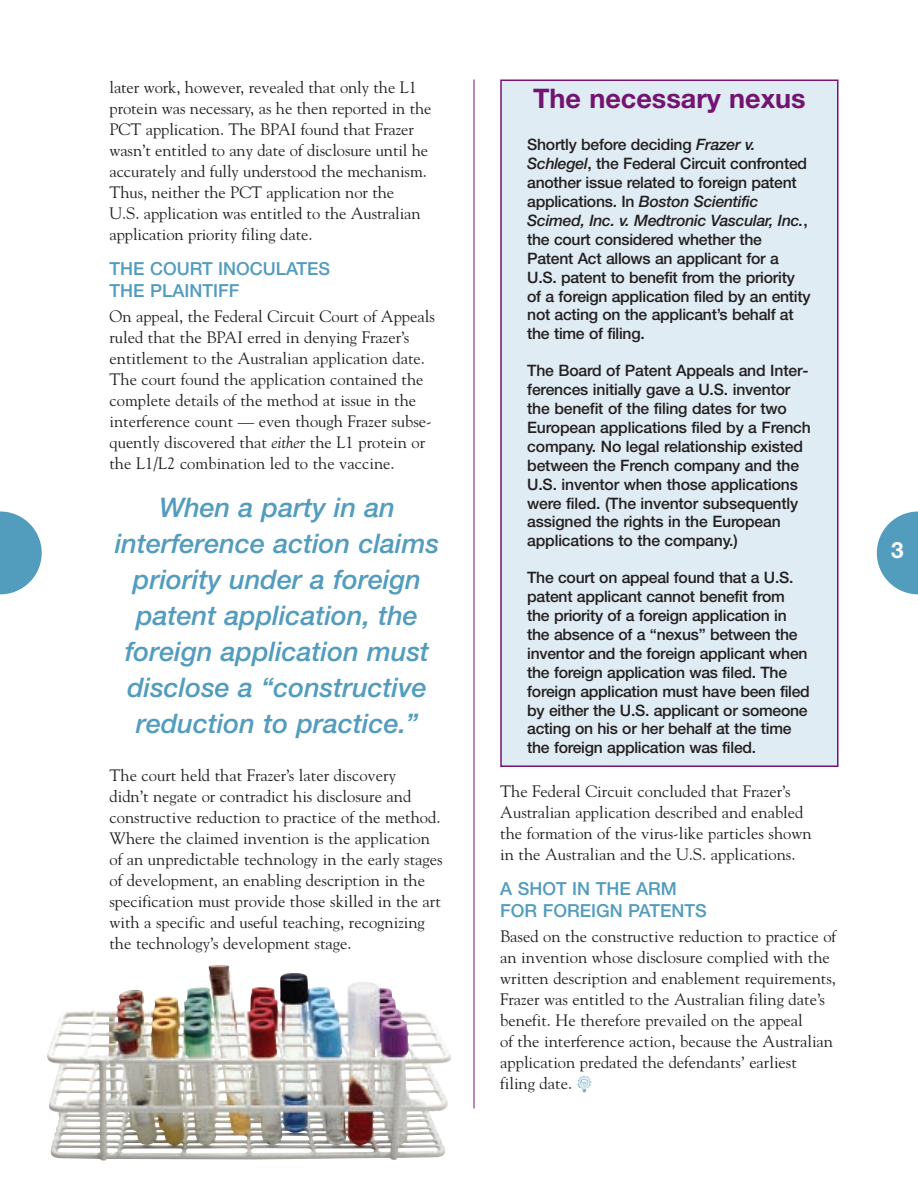
<style>
.page{position:relative;width:918px;height:1188px;background:#fff}
.page>*{position:absolute;margin:0;border:0;box-sizing:border-box;transform-origin:0 0}
.t1{font:italic 500 27px/36px "Helvetica Neue LT Std";color:#529cbe;text-align:center}
.t2{font:700 27px "Helvetica Neue LT Std";color:#731372}
.t3{font:700 22.5px "Helvetica Neue LT Std";color:#fff}
.t4{font:500 18px/21.6px "Helvetica Neue LT Std";color:#529cbe}
.t5{font:16.5px/21px "Goudy Std";color:#231f20}
.t6{font:500 15.75px/18.9px "Helvetica Neue LT Std";letter-spacing:-.015em;color:#231f20}
.s1{font-style:italic}
.s2{font-family:"Df Organics Two Plain";color:#529cbe}
</style>
<div class="page">
<svg style="left:877px;top:512px;width:41px;height:82px"></svg>
<hr style="left:474px;top:80px;width:1px;height:1028px;background:#731372">
<svg style="left:0;top:512px;width:42px;height:82px"></svg>
<div style="left:501px;top:80px;width:337px;height:686px;background:#e0ecf3"></div>
<div style="left:500px;top:80px;width:338px;height:687px;border:2px solid #731372"></div>
<img style="left:47px;top:982px;width:404px;height:179px">
<p class="t5" style="left:110px;top:77px;width:324px">later work, however, revealed that only the L1 protein was necessary, as he then reported in the PCT application. The BPAI found that Frazer wasn’t entitled to any date of disclosure until he accurately and fully understood the mechanism.<br>Thus, neither the PCT application nor the<br>U.S. application was entitled to the Australian application priority filing date.</p>
<p class="t4" style="left:110px;top:260px;width:222px">THE COURT INOCULATES<br>THE PLAINTIFF</p>
<p class="t5" style="left:110px;top:306px;width:327px">On appeal, the Federal Circuit Court of Appeals ruled that the BPAI erred in denying Frazer’s entitlement to the Australian application date.<br>The court found the application contained the complete details of the method at issue in the interference count — even though Frazer subse&shy;quently discovered that <span class="s1">either</span> the L1 protein or the L1/L2 combination led to the vaccine.</p>
<h1 class="t1" style="left:115px;top:492px;width:326px">When a party in an interference action claims priority under a foreign patent application, the foreign application must disclose a “constructive reduction to practice.”</h1>
<p class="t5" style="left:110px;top:765px;width:335px">The court held that Frazer’s later discovery<br>didn’t negate or contradict his disclosure and constructive reduction to practice of the method.<br>Where the claimed invention is the application of an unpredictable technology in the early stages of development, an enabling description in the specification must provide those skilled in the art with a specific and useful teaching, recognizing the technology’s development stage.</p>
<h1 class="t2" style="left:533px;top:89px;width:274px">The necessary nexus</h1>
<p class="t6" style="left:527px;top:137px;width:285px">Shortly before deciding <span class="s1">Frazer v.<br>Schlegel</span>, the Federal Circuit confronted another issue related to foreign patent applications. In <span class="s1">Boston Scientific Scimed, Inc. v. Medtronic Vascular, Inc.</span>, the court considered whether the Patent Act allows an applicant for a U.S. patent to benefit from the priority of a foreign application filed by an entity not acting on the applicant’s behalf at the time of filing.</p>
<p class="t6" style="left:527px;top:363px;width:285px">The Board of Patent Appeals and Inter&shy;ferences initially gave a U.S. inventor the benefit of the filing dates for two European applications filed by a French company. No legal relationship existed between the French company and the U.S. inventor when those applications were filed. (The inventor subsequently assigned the rights in the European applications to the company.)</p>
<p class="t6" style="left:527px;top:570px;width:284px">The court on appeal found that a U.S. patent applicant cannot benefit from the priority of a foreign application in the absence of a “nexus” between the inventor and the foreign applicant when the foreign application was filed. The foreign application must have been filed by either the U.S. applicant or someone acting on his or her behalf at the time the foreign application was filed.</p>
<p class="t5" style="left:500px;top:781px;width:313px">The Federal Circuit concluded that Frazer’s Australian application described and enabled the formation of the virus-like particles shown in the Australian and the U.S. applications.</p>
<p class="t4" style="left:500px;top:880px;width:208px">A SHOT IN THE ARM<br>FOR FOREIGN PATENTS</p>
<p class="t5" style="left:500px;top:926px;width:337px">Based on the constructive reduction to practice of an invention whose disclosure complied with the written description and enablement requirements, Frazer was entitled to the Australian filing date’s benefit. He therefore prevailed on the appeal<br>of the interference action, because the Australian application predated the defendants’ earliest<br>filing date. <span class="s2">T</span></p>
<h2 class="t3" style="left:891px;top:542px;width:14px">3</h2>
</div>
